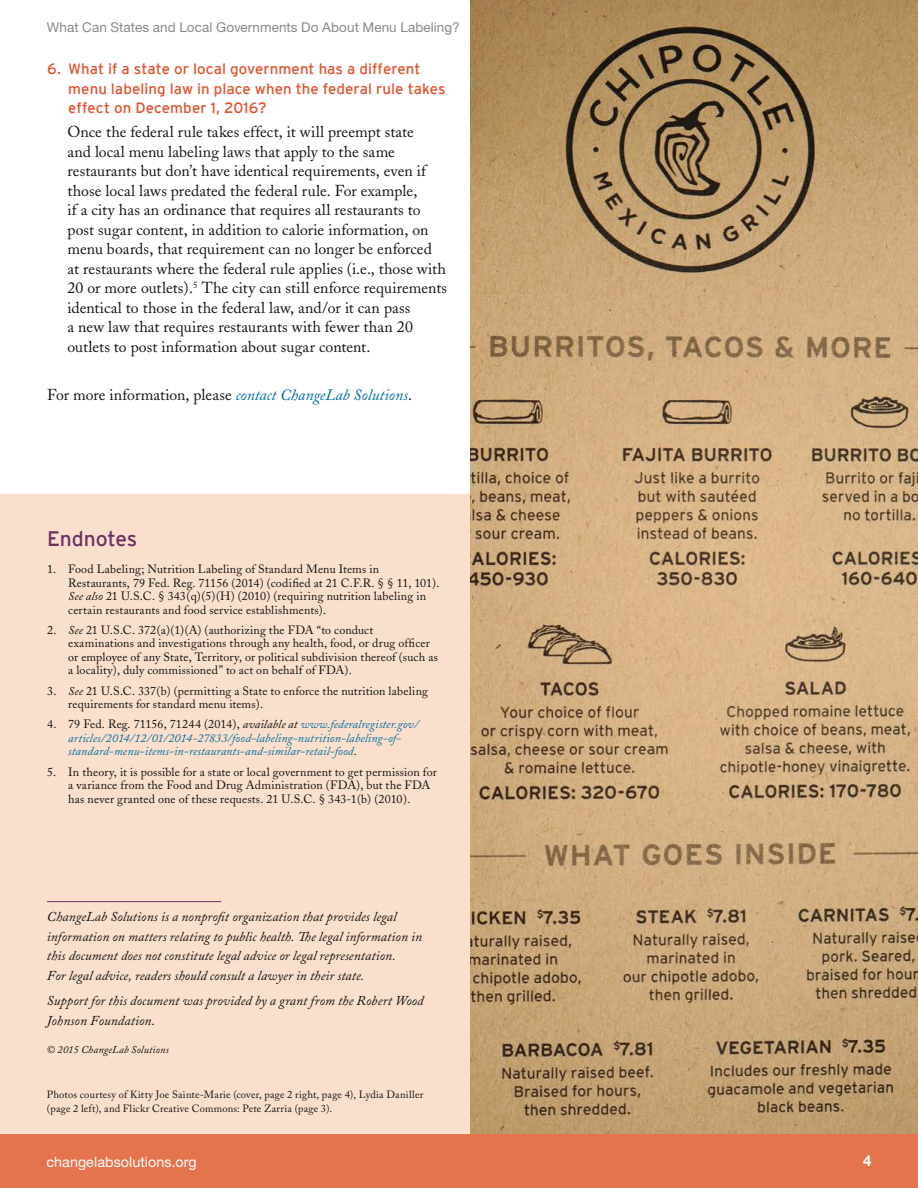
<style>
.page{position:relative;width:918px;height:1188px;background:#fff}
.page>*{position:absolute;margin:0;border:0;box-sizing:border-box;transform-origin:0 0}
.sub-headings{font:21px "Interstate";letter-spacing:-.01em;color:#6c3162}
.Text_indented{font:15.75px/19.5px "Adobe Caslon";letter-spacing:.005em;color:#121212}
.TEXT{font:15.75px "Adobe Caslon";letter-spacing:-.005em;color:#121212}
.sub-headings_seconda{font:15px/19.5px "Interstate";letter-spacing:.005em;color:#df532f}
.t1{font:700 15px "Helvetica Neue";color:#fff}
.t2{font:14.25px "Helvetica Neue";letter-spacing:.005em;color:#fff}
.Endnote_Text{font:italic 13.5px/19.5px "Adobe Caslon Pro";letter-spacing:.01em;color:#121212}
.t3{font:13.5px "Helvetica Neue";letter-spacing:.005em;color:#888a8a}
.TEXT-2{font:12px/13.5px "Adobe Caslon";letter-spacing:.015em;color:#121212}
.TEXT-3{font:italic 12px/13.5px "Adobe Caslon";letter-spacing:.01em;color:#006c9f}
.text{font:10.5px/13.5px "Adobe Caslon Pro";letter-spacing:.02em;color:#121212}
.Endnote_Text-2{font:italic 10.5px "Adobe Caslon Pro";letter-spacing:.015em;color:#121212}
.s1{font-style:italic;color:#006c9f}
.s2{font-style:italic}
.s3{font-style:normal;color:#121212}
.s4{color:#121212}
</style>
<div class="page">
<div style="left:0;top:495px;width:471px;height:650px;background:#fadfcc"></div>
<img style="left:471px;top:0;width:447px;height:1134px">
<div style="left:0;top:1134px;width:918px;height:54px;background:#e4744d"></div>
<hr style="left:47px;top:901px;width:174px;height:1px;background:#6c3162">
<p class="t3" style="left:47px;top:19px;width:414px">What Can States and Local Governments Do About Menu Labeling?</p>
<p class="sub-headings_seconda" style="left:68px;top:59px;width:379px;text-indent:-21px">6. What if a state or local government has a different menu labeling law in place when the federal rule takes effect on December 1, 2016?</p>
<p class="Text_indented" style="left:68px;top:122px;width:381px">Once the federal rule takes effect, it will preempt state<br>and local menu labeling laws that apply to the same restaurants but don’t have identical requirements, even if those local laws predated the federal rule. For example,<br>if a city has an ordinance that requires all restaurants to post sugar content, in addition to calorie information, on menu boards, that requirement can no longer be enforced at restaurants where the federal rule applies (i.e., those with 20 or more outlets).<sup>5</sup> The city can still enforce requirements identical to those in the federal law, and/or it can pass<br>a new law that requires restaurants with fewer than 20 outlets to post information about sugar content.</p>
<p class="TEXT" style="left:47px;top:385px;width:366px">For more information, please <span class="s1">contact ChangeLab Solutions</span>.</p>
<p class="sub-headings" style="left:47px;top:527px;width:92px">Endnotes</p>
<p class="TEXT-2" style="left:68px;top:563px;width:373px;text-indent:-21px">1. Food Labeling; Nutrition Labeling of Standard Menu Items in Restaurants, 79 Fed. Reg. 71156 (2014) (codified at 21 C.F.R. § § 11, 101).<br><span class="s2">See also</span> 21 U.S.C. § 343(q)(5)(H) (2010) (requiring nutrition labeling in certain restaurants and food service establishments).</p>
<p class="TEXT-2" style="left:68px;top:623px;width:371px;text-indent:-21px">2. <span class="s2">See</span> 21 U.S.C. 372(a)(1)(A) (authorizing the FDA “to conduct examinations and investigations through any health, food, or drug officer or employee of any State, Territory, or political subdivision thereof (such as a locality), duly commissioned” to act on behalf of FDA).</p>
<p class="TEXT-2" style="left:68px;top:684px;width:361px;text-indent:-21px">3. <span class="s2">See</span> 21 U.S.C. 337(b) (permitting a State to enforce the nutrition labeling requirements for standard menu items).</p>
<p class="TEXT-3" style="left:68px;top:718px;width:352px;text-indent:-21px"><span class="s3">4. 79 Fed. Reg. 71156, 71244 (2014),</span> <span class="s4">available at</span> www.federalregister.gov/ articles/2014/12/01/2014-27833/food-labeling-nutrition-labeling-of&shy;standard-menu-items-in-restaurants-and-similar-retail-food<span class="s3">.</span></p>
<p class="TEXT-2" style="left:68px;top:765px;width:370px;text-indent:-21px">5. In theory, it is possible for a state or local government to get permission for a variance from the Food and Drug Administration (FDA), but the FDA has never granted one of these requests. 21 U.S.C. § 343-1(b) (2010).</p>
<p class="Endnote_Text" style="left:47px;top:907px;width:377px">ChangeLab Solutions is a nonprofit organization that provides legal information on matters relating to public health. The legal information in this document does not constitute legal advice or legal representation.<br>For legal advice, readers should consult a lawyer in their state.</p>
<p class="Endnote_Text" style="left:47px;top:991px;width:378px">Support for this document was provided by a grant from the Robert Wood<br>Johnson Foundation.</p>
<p class="Endnote_Text-2" style="left:47px;top:1044px;width:123px">© 2015 ChangeLab Solutions</p>
<p class="text" style="left:47px;top:1088px;width:378px">Photos courtesy of Kitty Joe Sainte-Marie (cover, page 2 right, page 4), Lydia Daniller (page 2 left), and Flickr Creative Commons: Pete Zarria (page 3).</p>
<p class="t2" style="left:46px;top:1153px;width:152px">changelabsolutions.org</p>
<p class="t1" style="left:863px;top:1151px;width:10px">4</p>
</div>
